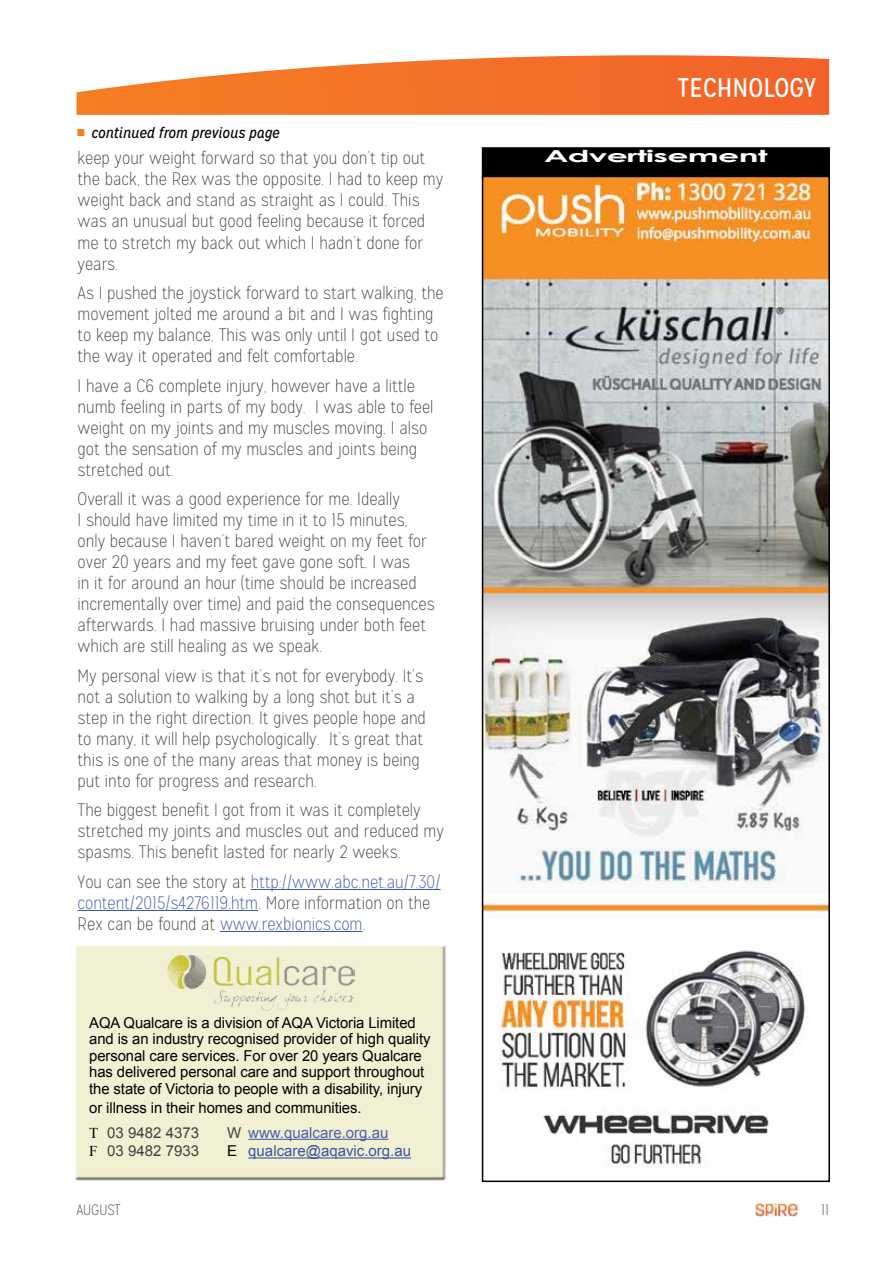
<style>
.page{position:relative;width:893px;height:1263px;background:#fff}
.page>*{position:absolute;margin:0;border:0;box-sizing:border-box;transform-origin:0 0}
.t1{font:27px "Mission Gothic";color:#fff}
.t2{font:100 18px/21px "Mission Gothic";color:#414042}
.t3{font:100 18px/21px "Mission Gothic";color:#3a53a4}
.t4{font:700 16.5px "Century Gothic";letter-spacing:-.02em;color:#fff;scale:2 1}
.t5{font:15px/16.5px "Arial";letter-spacing:-.005em;color:#000}
.t6{font:italic 15px "Mission Gothic";color:#000}
.t7{font:15px "Arial";color:#3a53a4}
.t8{font:15px "Arial";color:#4d5fab}
.t9{font:15px "Arial";color:#414042}
.t10{font:100 15px "Mission Gothic";color:#414042}
.s1{font-family:"Arial";font-style:normal;color:#f57e20}
.s2{color:#414042}
.s3{font-family:"Times New Roman"}
.s4{font-family:"Times New Roman";color:#000}
.s5{color:#000}
</style>
<div class="page">
<svg style="left:77px;top:55px;width:752px;height:60px"></svg>
<img style="left:755px;top:1203px;width:42px;height:13px">
<hr style="left:251px;top:889px;width:190px;height:1px;background:#3a53a4">
<hr style="left:78px;top:910px;width:180px;height:1px;background:#3a53a4">
<hr style="left:220px;top:931px;width:142px;height:1px;background:#3a53a4">
<div style="left:483px;top:148px;width:346px;height:30px;background:#000"></div>
<div style="left:482px;top:147px;width:348px;height:31px;border:2px solid #000"></div>
<img style="left:485px;top:179px;width:342px;height:989px">
<div style="left:482px;top:176px;width:348px;height:1006px;border:2px solid #000"></div>
<div style="left:74px;top:945px;width:373px;height:235px;background:#000;opacity:.55"></div>
<p class="t6" style="left:77px;top:123px;width:205px"><span class="s1">■</span> continued from previous page</p>
<p class="t2" style="left:78px;top:148px;width:367px">keep your weight forward so that you don’t tip out the back, the Rex was the opposite. I had to keep my weight back and stand as straight as I could. This was an unusual but good feeling because it forced me to stretch my back out which I hadn’t done for years.</p>
<p class="t2" style="left:78px;top:283px;width:368px">As I pushed the joystick forward to start walking, the movement jolted me around a bit and I was fighting to keep my balance. This was only until I got used to the way it operated and felt comfortable.</p>
<p class="t2" style="left:78px;top:375px;width:357px">I have a C6 complete injury, however have a little numb feeling in parts of my body. I was able to feel weight on my joints and my muscles moving. I also got the sensation of my muscles and joints being stretched out.</p>
<p class="t2" style="left:78px;top:489px;width:359px">Overall it was a good experience for me. Ideally<br>I should have limited my time in it to 15 minutes, only because I haven’t bared weight on my feet for over 20 years and my feet gave gone soft. I was<br>in it for around an hour (time should be increased incrementally over time) and paid the consequences afterwards. I had massive bruising under both feet which are still healing as we speak.</p>
<p class="t2" style="left:78px;top:665px;width:350px">My personal view is that it’s not for everybody. It’s not a solution to walking by a long shot but it’s a step in the right direction. It gives people hope and to many, it will help psychologically. It’s great that this is one of the many areas that money is being put into for progress and research.</p>
<p class="t2" style="left:78px;top:800px;width:368px">The biggest benefit I got from it was it completely stretched my joints and muscles out and reduced my spasms. This benefit lasted for nearly 2 weeks.</p>
<p class="t3" style="left:78px;top:871px;width:364px"><span class="s2">You can see the story at</span> http://www.abc.net.au/7.30/ content/2015/s4276119.htm<span class="s2">. More information on the<br>Rex can be found at</span> www.rexbionics.com<span class="s2">.</span></p>
<p class="t5" style="left:89px;top:1014px;width:343px">AQA Qualcare is a division of AQA Victoria Limited and is an industry recognised provider of high quality personal care services. For over 20 years Qualcare has delivered personal care and support throughout the state of Victoria to people with a disability, injury</p>
<p class="t5" style="left:89px;top:1095px;width:274px;line-height:25px">or illness in their homes and communities.<br><span class="s3">T</span> <span class="s2">03 9482 4373</span></p>
<p class="t8" style="left:227px;top:1123px;width:163px"><span class="s2">W</span> www.qualcare.org.au</p>
<p class="t9" style="left:89px;top:1141px;width:111px"><span class="s4">F</span> 03 9482 7933</p>
<p class="t7" style="left:227px;top:1141px;width:185px"><span class="s5">E</span> qualcare@aqavic.org.au</p>
<h1 class="t1" style="left:678px;top:72px;width:140px">TECHNOLOGY</h1>
<p class="t4" style="left:544px;top:143px;width:113px">Advertisement</p>
<p class="t10" style="left:77px;top:1201px;width:46px">AUGUST</p>
<p class="t10" style="left:821px;top:1201px;width:10px">11</p>
</div>
